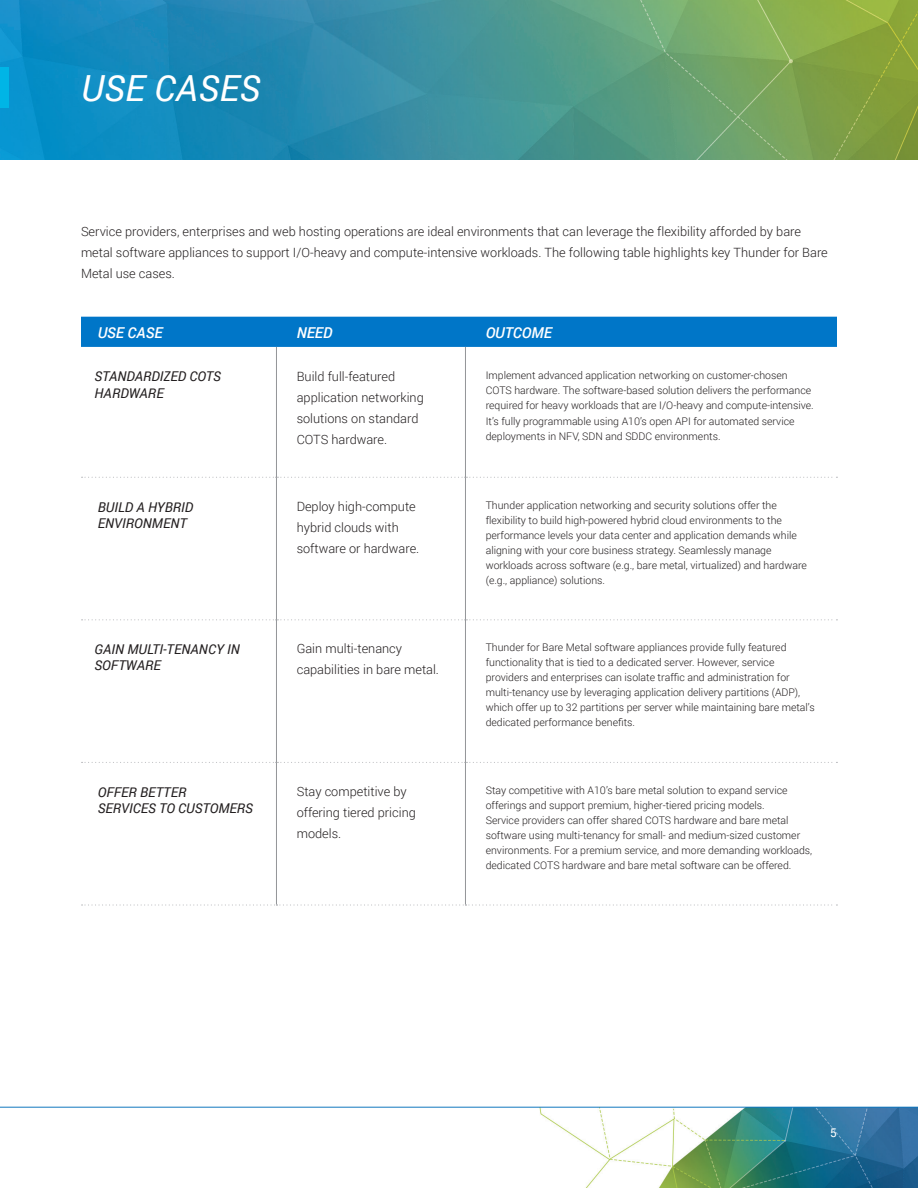
<style>
.page{position:relative;width:918px;height:1188px;background:#fff}
.page>*{position:absolute;margin:0;border:0;box-sizing:border-box;transform-origin:0 0}
.L1_Head{font:italic 36px "Roboto";letter-spacing:.01em;color:#fff}
.Table_text{font:italic 500 15px "Roboto";color:#fff}
.Table_left_column{font:italic 500 15px "Roboto";color:#fff}
.Table_left_column-2{font:italic 13.5px/16.2px "Roboto";color:#231f20}
.body_text{font:300 12.75px/21px "Roboto";color:#231f20}
.t1{font:12px "Roboto";color:#fff}
.Table_text-2{font:300 10.5px/15px "Roboto";color:#231f20}
</style>
<div class="page">
<img style="left:539px;top:1108px;width:379px;height:80px">
<hr style="left:0;top:1107px;width:918px;height:1px;background:#1077be">
<img style="left:0;top:0;width:918px;height:160px">
<div style="left:0;top:68px;width:9px;height:40px;background:#00b5e6"></div>
<div style="left:81px;top:317px;width:756px;height:30px;background:#0076c8"></div>
<svg style="left:82px;top:477px;width:755px;height:1px"></svg>
<svg style="left:82px;top:619px;width:755px;height:1px"></svg>
<svg style="left:82px;top:762px;width:755px;height:1px"></svg>
<svg style="left:82px;top:904px;width:755px;height:2px"></svg>
<hr style="left:276px;top:347px;width:1px;height:130px;background:#939598">
<hr style="left:465px;top:347px;width:1px;height:130px;background:#939598">
<hr style="left:276px;top:477px;width:1px;height:143px;background:#939598">
<hr style="left:465px;top:477px;width:1px;height:143px;background:#939598">
<hr style="left:276px;top:620px;width:1px;height:142px;background:#939598">
<hr style="left:465px;top:620px;width:1px;height:142px;background:#939598">
<hr style="left:276px;top:762px;width:1px;height:142px;background:#939598">
<hr style="left:465px;top:762px;width:1px;height:142px;background:#939598">
<p class="L1_Head" style="left:81px;top:63px;width:181px">USE CASES</p>
<p class="body_text" style="left:81px;top:220px;width:748px">Service providers, enterprises and web hosting operations are ideal environments that can leverage the flexibility afforded by bare metal software appliances to support I/O-heavy and compute-intensive workloads. The following table highlights key Thunder for Bare<br>Metal use cases.</p>
<p class="Table_left_column" style="left:98px;top:323px;width:66px">USE CASE</p>
<p class="Table_text" style="left:297px;top:322px;width:37px">NEED</p>
<p class="Table_text" style="left:486px;top:322px;width:68px">OUTCOME</p>
<p class="Table_left_column-2" style="left:94px;top:368px;width:128px">STANDARDIZED COTS<br>HARDWARE</p>
<p class="body_text" style="left:297px;top:365px;width:129px">Build full-featured application networking solutions on standard<br>COTS hardware.</p>
<p class="Table_text-2" style="left:486px;top:367px;width:330px">Implement advanced application networking on customer-chosen<br>COTS hardware. The software-based solution delivers the performance required for heavy workloads that are I/O-heavy and compute-intensive.</p>
<p class="Table_text-2" style="left:486px;top:414px;width:310px">It’s fully programmable using A10’s open API for automated service deployments in NFV, SDN and SDDC environments.</p>
<p class="Table_left_column-2" style="left:98px;top:498px;width:97px">BUILD A HYBRID<br>ENVIRONMENT</p>
<p class="body_text" style="left:297px;top:495px;width:124px">Deploy high-compute hybrid clouds with software or hardware.</p>
<p class="Table_text-2" style="left:486px;top:497px;width:323px">Thunder application networking and security solutions offer the flexibility to build high-powered hybrid cloud environments to the performance levels your data center and application demands while aligning with your core business strategy. Seamlessly manage workloads across software (e.g., bare metal, virtualized) and hardware (e.g., appliance) solutions.</p>
<p class="Table_left_column-2" style="left:94px;top:641px;width:147px">GAIN MULTI-TENANCY IN<br>SOFTWARE</p>
<p class="body_text" style="left:297px;top:638px;width:144px">Gain multi-tenancy capabilities in bare metal.</p>
<p class="Table_text-2" style="left:486px;top:640px;width:331px">Thunder for Bare Metal software appliances provide fully featured functionality that is tied to a dedicated server. However, service providers and enterprises can isolate traffic and administration for multi-tenancy use by leveraging application delivery partitions (ADP), which offer up to 32 partitions per server while maintaining bare metal’s dedicated performance benefits.</p>
<p class="Table_left_column-2" style="left:98px;top:783px;width:157px">OFFER BETTER<br>SERVICES TO CUSTOMERS</p>
<p class="body_text" style="left:297px;top:781px;width:121px">Stay competitive by offering tiered pricing models.</p>
<p class="Table_text-2" style="left:486px;top:782px;width:328px">Stay competitive with A10’s bare metal solution to expand service offerings and support premium, higher-tiered pricing models.<br>Service providers can offer shared COTS hardware and bare metal software using multi-tenancy for small- and medium-sized customer environments. For a premium service, and more demanding workloads, dedicated COTS hardware and bare metal software can be offered.</p>
<p class="t1" style="left:830px;top:1124px;width:8px">5</p>
</div>
